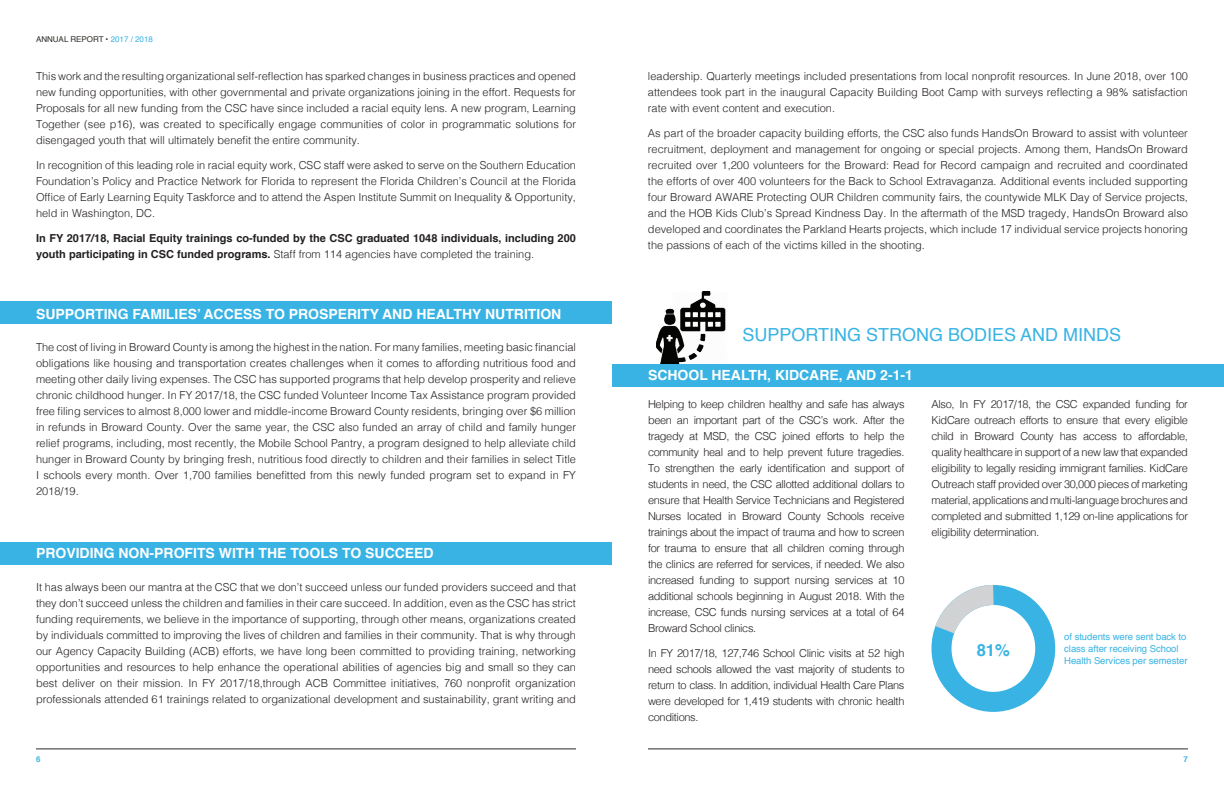
<style>
.page{position:relative;width:1224px;height:792px;background:#fff}
.page>*{position:absolute;margin:0;border:0;box-sizing:border-box;transform-origin:0 0}
.t1{font:18px "Helvetica";color:#38b3e4}
.t2{font:700 16.7px "Helvetica";color:#38b3e4}
.t3{font:700 14px "Helvetica";color:#fff}
.t4{font:300 11px/16px "Helvetica";color:#231f20;text-align:justify}
.t5{font:700 11px/16px "Helvetica";color:#231f20}
.t6{font:9.5px/12px "Helvetica";letter-spacing:-.005em;color:#38b3e4}
.t7{font:8px "Helvetica";color:#2d2824}
.t8{font:700 8px "Helvetica";color:#38b3e4}
.s1{color:#38b3e4}
.s2{font-weight:300}
</style>
<div class="page">
<hr style="left:36px;top:749px;width:540px;height:1px;background:#2d2824">
<hr style="left:648px;top:749px;width:540px;height:1px;background:#2d2824">
<div style="left:0;top:301px;width:612px;height:23px;background:#38b3e4"></div>
<img style="left:656px;top:291px;width:70px;height:73px">
<div style="left:0;top:542px;width:612px;height:23px;background:#38b3e4"></div>
<div style="left:612px;top:364px;width:612px;height:23px;background:#38b3e4"></div>
<div style="left:931px;top:585px;width:124px;height:127px;border:20px solid #38b3e4;border-radius:50%"></div>
<svg style="left:931px;top:585px;width:82px;height:70px"></svg>
<p class="t7" style="left:36px;top:33px;width:118px">ANNUAL REPORT • <span class="s1">2017 / 2018</span></p>
<p class="t4" style="left:36px;top:67px;width:542px">This work and the resulting organizational self-reflection has sparked changes in business practices and opened new funding opportunities, with other governmental and private organizations joining in the effort. Requests for Proposals for all new funding from the CSC have since included a racial equity lens. A new program, Learning Together (see p16), was created to specifically engage communities of color in programmatic solutions for disengaged youth that will ultimately benefit the entire community.</p>
<p class="t4" style="left:36px;top:156px;width:542px">In recognition of this leading role in racial equity work, CSC staff were asked to serve on the Southern Education Foundation’s Policy and Practice Network for Florida to represent the Florida Children’s Council at the Florida Office of Early Learning Equity Taskforce and to attend the Aspen Institute Summit on Inequality &amp; Opportunity, held in Washington, DC.</p>
<p class="t5" style="left:36px;top:230px;width:542px">In FY 2017/18, Racial Equity trainings co-funded by the CSC graduated 1048 individuals, including 200 youth participating in CSC funded programs. <span class="s2">Staff from 114 agencies have completed the training.</span></p>
<p class="t3" style="left:36px;top:302px;width:527px">SUPPORTING FAMILIES’ ACCESS TO PROSPERITY AND HEALTHY NUTRITION</p>
<p class="t4" style="left:36px;top:338px;width:542px">The cost of living in Broward County is among the highest in the nation. For many families, meeting basic financial obligations like housing and transportation creates challenges when it comes to affording nutritious food and meeting other daily living expenses. The CSC has supported programs that help develop prosperity and relieve chronic childhood hunger. In FY 2017/18, the CSC funded Volunteer Income Tax Assistance program provided free filing services to almost 8,000 lower and middle-income Broward County residents, bringing over $6 million in refunds in Broward County. Over the same year, the CSC also funded an array of child and family hunger relief programs, including, most recently, the Mobile School Pantry, a program designed to help alleviate child hunger in Broward County by bringing fresh, nutritious food directly to children and their families in select Title I schools every month. Over 1,700 families benefitted from this newly funded program set to expand in FY 2018/19.</p>
<p class="t3" style="left:36px;top:542px;width:399px">PROVIDING NON-PROFITS WITH THE TOOLS TO SUCCEED</p>
<p class="t4" style="left:36px;top:578px;width:542px">It has always been our mantra at the CSC that we don’t succeed unless our funded providers succeed and that they don’t succeed unless the children and families in their care succeed. In addition, even as the CSC has strict funding requirements, we believe in the importance of supporting, through other means, organizations created by individuals committed to improving the lives of children and families in their community. That is why through our Agency Capacity Building (ACB) efforts, we have long been committed to providing training, networking opportunities and resources to help enhance the operational abilities of agencies big and small so they can best deliver on their mission. In FY 2017/18,through ACB Committee initiatives, 760 nonprofit organization professionals attended 61 trainings related to organizational development and sustainability, grant writing and</p>
<p class="t8" style="left:36px;top:753px;width:6px">6</p>
<p class="t4" style="left:648px;top:67px;width:542px">leadership. Quarterly meetings included presentations from local nonprofit resources. In June 2018, over 100 attendees took part in the inaugural Capacity Building Boot Camp with surveys reflecting a 98% satisfaction rate with event content and execution.</p>
<p class="t4" style="left:648px;top:124px;width:542px">As part of the broader capacity building efforts, the CSC also funds HandsOn Broward to assist with volunteer recruitment, deployment and management for ongoing or special projects. Among them, HandsOn Broward recruited over 1,200 volunteers for the Broward: Read for Record campaign and recruited and coordinated the efforts of over 400 volunteers for the Back to School Extravaganza. Additional events included supporting four Broward AWARE Protecting OUR Children community fairs, the countywide MLK Day of Service projects, and the HOB Kids Club’s Spread Kindness Day. In the aftermath of the MSD tragedy, HandsOn Broward also developed and coordinates the Parkland Hearts projects, which include 17 individual service projects honoring the passions of each of the victims killed in the shooting.</p>
<h1 class="t1" style="left:742px;top:321px;width:380px">SUPPORTING STRONG BODIES AND MINDS</h1>
<p class="t3" style="left:648px;top:364px;width:266px">SCHOOL HEALTH, KIDCARE, AND 2-1-1</p>
<p class="t4" style="left:648px;top:395px;width:258px">Helping to keep children healthy and safe has always been an important part of the CSC’s work. After the tragedy at MSD, the CSC joined efforts to help the community heal and to help prevent future tragedies.<br>To strengthen the early identification and support of students in need, the CSC allotted additional dollars to ensure that Health Service Technicians and Registered Nurses located in Broward County Schools receive trainings about the impact of trauma and how to screen for trauma to ensure that all children coming through the clinics are referred for services, if needed. We also increased funding to support nursing services at 10 additional schools beginning in August 2018. With the increase, CSC funds nursing services at a total of 64<br>Broward School clinics.</p>
<p class="t4" style="left:648px;top:644px;width:258px">In FY 2017/18, 127,746 School Clinic visits at 52 high need schools allowed the vast majority of students to return to class. In addition, individual Health Care Plans were developed for 1,419 students with chronic health conditions.</p>
<p class="t4" style="left:932px;top:395px;width:258px">Also, In FY 2017/18, the CSC expanded funding for KidCare outreach efforts to ensure that every eligible child in Broward County has access to affordable, quality healthcare in support of a new law that expanded eligibility to legally residing immigrant families. KidCare Outreach staff provided over 30,000 pieces of marketing material, applications and multi-language brochures and completed and submitted 1,129 on-line applications for eligibility determination.</p>
<h2 class="t2" style="left:977px;top:636px;width:35px">81%</h2>
<p class="t6" style="left:1064px;top:631px;width:125px">of students were sent back to class after receiving School<br>Health Services per semester</p>
<p class="t8" style="left:1184px;top:753px;width:6px">7</p>
</div>
